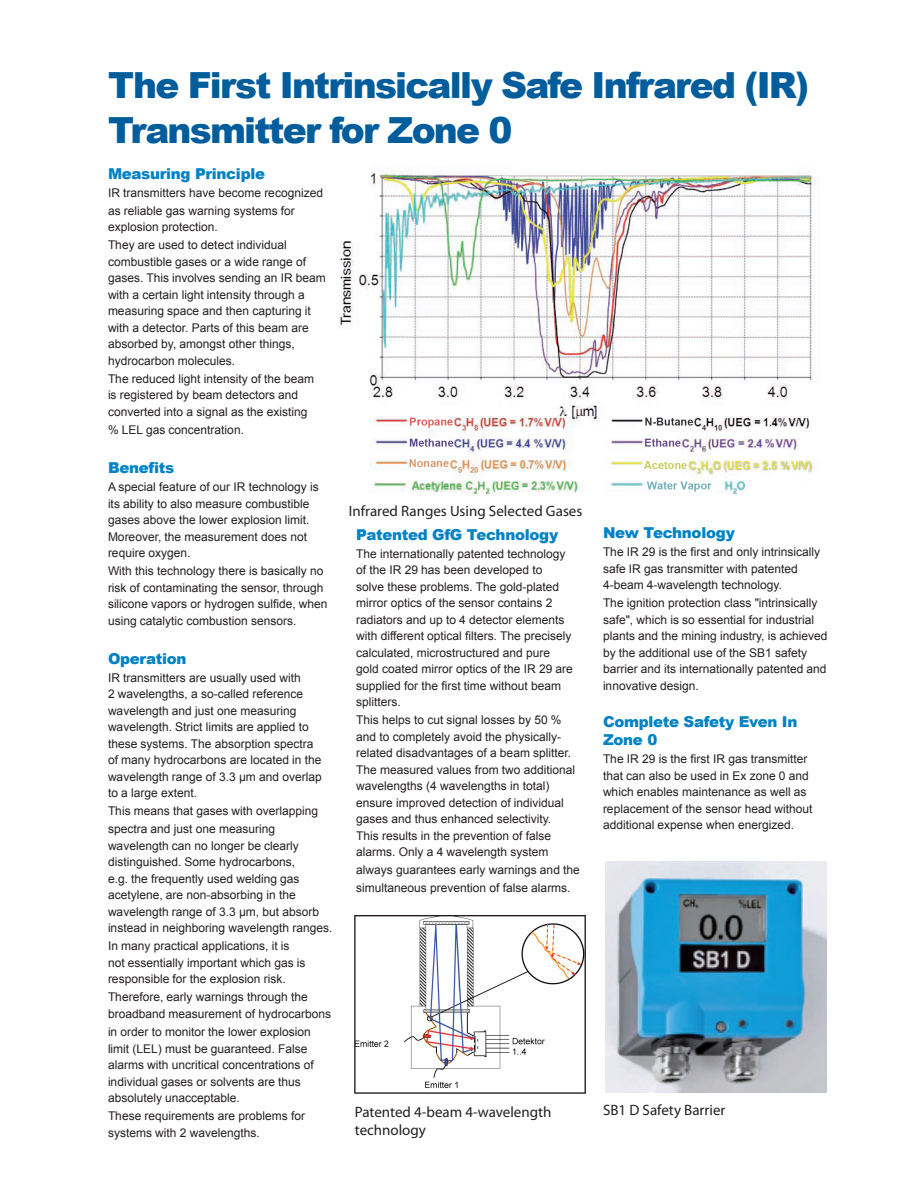
<style>
.page{position:relative;width:918px;height:1188px;background:#fff}
.page>*{position:absolute;margin:0;border:0;box-sizing:border-box;transform-origin:0 0}
._9Inside_Main_Subhea{font:900 36px/45px "Arial";letter-spacing:-.05em;color:#005d9c}
._5Subhead{font:900 15px/18px "Arial";letter-spacing:-.02em;color:#0082c5}
.t1{font:15px "Myriad Pro";color:#231f20}
._1Body{font:900 15px "Arial";letter-spacing:-.02em;color:#0082c5}
._1Body-2{font:12px/16.5px "Arial";color:#231f20}
</style>
<div class="page">
<img style="left:340px;top:168px;width:475px;height:328px">
<img style="left:355px;top:915px;width:230px;height:179px">
<img style="left:605px;top:862px;width:222px;height:231px">
<p class="_9Inside_Main_Subhea" style="left:108px;top:61px;width:703px">The First Intrinsically Safe Infrared (IR)<br>Transmitter for Zone 0</p>
<p class="_5Subhead" style="left:108px;top:164px;width:159px">Measuring Principle</p>
<p class="_1Body-2" style="left:108px;top:184px;width:217px">IR transmitters have become recognized</p>
<p class="_1Body-2" style="left:108px;top:203px;width:188px">as reliable gas warning systems for explosion protection.</p>
<p class="_1Body-2" style="left:108px;top:237px;width:219px">They are used to detect individual combustible gases or a wide range of gases. This involves sending an IR beam with a certain light intensity through a measuring space and then capturing it with a detector. Parts of this beam are absorbed by, amongst other things, hydrocarbon molecules.</p>
<p class="_1Body-2" style="left:108px;top:371px;width:208px">The reduced light intensity of the beam is registered by beam detectors and converted into a signal as the existing</p>
<p class="_1Body-2" style="left:108px;top:422px;width:138px">% LEL gas concentration.</p>
<p class="_5Subhead" style="left:108px;top:458px;width:68px">Benefits</p>
<p class="_1Body-2" style="left:108px;top:479px;width:212px">A special feature of our IR technology is its ability to also measure combustible gases above the lower explosion limit.<br>Moreover, the measurement does not require oxygen.</p>
<p class="_1Body-2" style="left:108px;top:563px;width:221px">With this technology there is basically no risk of contaminating the sensor, through silicone vapors or hydrogen sulfide, when using catalytic combustion sensors.</p>
<p class="_1Body" style="left:108px;top:648px;width:80px">Operation</p>
<p class="_1Body-2" style="left:108px;top:669px;width:215px">IR transmitters are usually used with<br>2 wavelengths, a so-called reference wavelength and just one measuring wavelength. Strict limits are applied to these systems. The absorption spectra of many hydrocarbons are located in the wavelength range of 3.3 µm and overlap to a large extent.</p>
<p class="_1Body-2" style="left:108px;top:803px;width:212px">This means that gases with overlapping</p>
<p class="_1Body-2" style="left:108px;top:821px;width:226px">spectra and just one measuring wavelength can no longer be clearly distinguished. Some hydrocarbons,<br>e.g. the frequently used welding gas acetylene, are non-absorbing in the wavelength range of 3.3 µm, but absorb instead in neighboring wavelength ranges.</p>
<p class="_1Body-2" style="left:108px;top:938px;width:199px">In many practical applications, it is not essentially important which gas is responsible for the explosion risk.</p>
<p class="_1Body-2" style="left:108px;top:989px;width:225px">Therefore, early warnings through the broadband measurement of hydrocarbons</p>
<p class="_1Body-2" style="left:108px;top:1024px;width:207px">in order to monitor the lower explosion limit (LEL) must be guaranteed. False alarms with uncritical concentrations of individual gases or solvents are thus absolutely unacceptable.</p>
<p class="_1Body-2" style="left:108px;top:1108px;width:199px">These requirements are problems for systems with 2 wavelengths.</p>
<p class="t1" style="left:349px;top:502px;width:235px">Infrared Ranges Using Selected Gases</p>
<p class="_5Subhead" style="left:356px;top:525px;width:204px">Patented GfG Technology</p>
<p class="_1Body-2" style="left:356px;top:545px;width:218px">The internationally patented technology of the IR 29 has been developed to solve these problems. The gold-plated mirror optics of the sensor contains 2 radiators and up to 4 detector elements with different optical filters. The precisely calculated, microstructured and pure gold coated mirror optics of the IR 29 are supplied for the first time without beam splitters.</p>
<p class="_1Body-2" style="left:356px;top:712px;width:220px">This helps to cut signal losses by 50 % and to completely avoid the physically&shy;related disadvantages of a beam splitter.<br>The measured values from two additional wavelengths (4 wavelengths in total) ensure improved detection of individual gases and thus enhanced selectivity.<br>This results in the prevention of false alarms. Only a 4 wavelength system</p>
<p class="_1Body-2" style="left:356px;top:861px;width:225px;line-height:18px">always guarantees early warnings and the simultaneous prevention of false alarms.</p>
<p class="_5Subhead" style="left:603px;top:523px;width:133px">New Technology</p>
<p class="_1Body-2" style="left:603px;top:544px;width:219px">The IR 29 is the first and only intrinsically safe IR gas transmitter with patented<br>4-beam 4-wavelength technology.</p>
<p class="_1Body-2" style="left:603px;top:595px;width:226px">The ignition protection class "intrinsically safe", which is so essential for industrial plants and the mining industry, is achieved by the additional use of the SB1 safety barrier and its internationally patented and innovative design.</p>
<p class="_5Subhead" style="left:603px;top:712px;width:196px">Complete Safety Even In<br>Zone 0</p>
<p class="_1Body-2" style="left:603px;top:751px;width:211px">The IR 29 is the first IR gas transmitter that can also be used in Ex zone 0 and which enables maintenance as well as replacement of the sensor head without additional expense when energized.</p>
<p class="t1" style="left:355px;top:1103px;width:198px">Patented 4-beam 4-wavelength</p>
<p class="t1" style="left:603px;top:1101px;width:124px">SB1 D Safety Barrier</p>
<p class="t1" style="left:355px;top:1121px;width:73px">technology</p>
</div>
